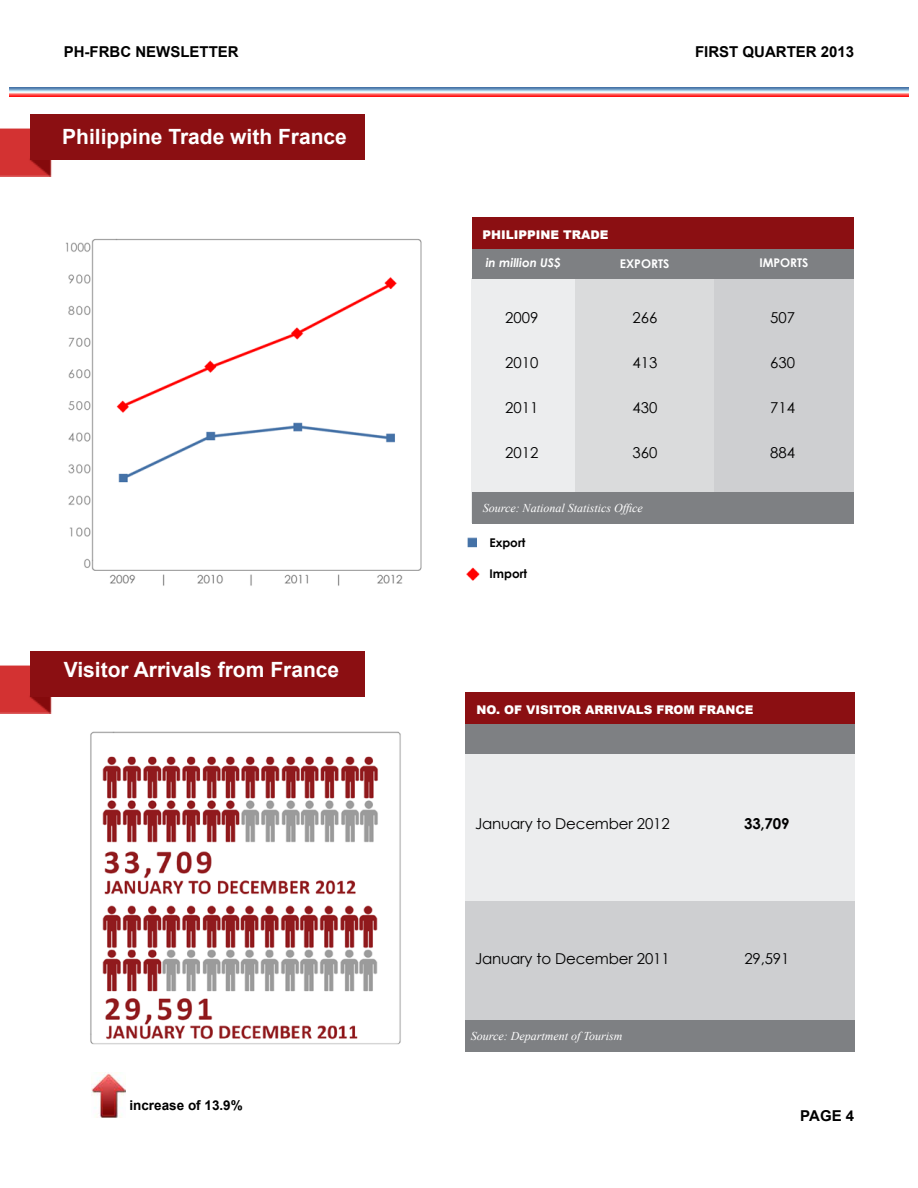
<style>
.page{position:relative;width:918px;height:1188px;background:#fff}
.page>*{position:absolute;margin:0;border:0;box-sizing:border-box;transform-origin:0 0}
.t1{font:700 21px "Arial";color:#fff}
.t2{font:15px "Century Gothic";letter-spacing:-.01em;color:#000}
.t3{font:700 15px "Arial";color:#000}
.t4{font:700 15px "Century Gothic";color:#000}
.t5{font:700 13.5px "Arial";color:#000}
.t6{font:italic 12px "Times New Roman";color:#fff}
.t7{font:900 12px "Arial";color:#fff}
.t8{font:700 12px "Century Gothic";color:#fff}
.t9{font:700 12px "Century Gothic";color:#000}
.t10{font:italic 700 12px "Century Gothic";color:#fff}
</style>
<div class="page">
<img style="left:10px;top:88px;width:898px;height:8px">
<img style="left:0;top:128px;width:339px;height:48px">
<div style="left:30px;top:114px;width:335px;height:45px;background:#8b0f12"></div>
<img style="left:66px;top:238px;width:356px;height:348px">
<div style="left:465px;top:753px;width:389px;height:160px;background:#ecedee"></div>
<div style="left:465px;top:901px;width:389px;height:141px;background:#cecfd1"></div>
<div style="left:465px;top:722px;width:389px;height:31px;background:#7e8083"></div>
<div style="left:465px;top:692px;width:389px;height:31px;background:#8b0f12"></div>
<div style="left:465px;top:1020px;width:389px;height:31px;background:#7e8083"></div>
<img style="left:466px;top:537px;width:13px;height:44px">
<div style="left:472px;top:278px;width:142px;height:244px;background:#ecedee"></div>
<div style="left:575px;top:237px;width:139px;height:279px;background:#dadbdc"></div>
<div style="left:714px;top:255px;width:139px;height:267px;background:#cecfd1"></div>
<div style="left:472px;top:247px;width:381px;height:31px;background:#7e8083"></div>
<div style="left:472px;top:217px;width:381px;height:31px;background:#8b0f12"></div>
<div style="left:472px;top:492px;width:382px;height:31px;background:#7e8083"></div>
<img style="left:90px;top:731px;width:311px;height:314px">
<img style="left:91px;top:1072px;width:34px;height:45px">
<img style="left:0;top:651px;width:339px;height:62px">
<div style="left:30px;top:652px;width:335px;height:45px;background:#8b0f12"></div>
<p class="t3" style="left:64px;top:41px;width:175px">pH-FRbc newsletter</p>
<p class="t3" style="left:695px;top:41px;width:161px">first quarter 2013</p>
<h1 class="t1" style="left:62px;top:123px;width:286px">Philippine Trade with France</h1>
<h1 class="t1" style="left:64px;top:656px;width:277px">Visitor Arrivals from France</h1>
<p class="t5" style="left:129px;top:1096px;width:115px">increase of 13.9%</p>
<p class="t7" style="left:483px;top:226px;width:127px">PHILIPPINE TRADE</p>
<p class="t10" style="left:486px;top:254px;width:77px">in million US$</p>
<p class="t8" style="left:620px;top:254px;width:51px">EXPORTS</p>
<p class="t8" style="left:759px;top:254px;width:51px">IMPORTS</p>
<p class="t2" style="left:505px;top:307px;width:35px">2009</p>
<p class="t2" style="left:505px;top:352px;width:35px">2010</p>
<p class="t2" style="left:505px;top:397px;width:35px">2011</p>
<p class="t2" style="left:505px;top:442px;width:35px">2012</p>
<p class="t2" style="left:632px;top:307px;width:26px">266</p>
<p class="t2" style="left:632px;top:352px;width:26px">413</p>
<p class="t2" style="left:632px;top:397px;width:26px">430</p>
<p class="t2" style="left:632px;top:442px;width:26px">360</p>
<p class="t6" style="left:483px;top:499px;width:161px">Source: National Statistics Office</p>
<p class="t9" style="left:489px;top:534px;width:37px">Export</p>
<p class="t9" style="left:490px;top:564px;width:39px">Import</p>
<p class="t2" style="left:770px;top:307px;width:26px">507</p>
<p class="t2" style="left:770px;top:352px;width:26px">630</p>
<p class="t2" style="left:770px;top:397px;width:26px">714</p>
<p class="t2" style="left:770px;top:442px;width:26px">884</p>
<p class="t7" style="left:476px;top:701px;width:118px">NO. OF VISITOR ARRIVALS</p>
<p class="t7" style="left:656px;top:701px;width:99px">FROM FRANCE</p>
<p class="t2" style="left:475px;top:813px;width:196px">January to December 2012</p>
<p class="t2" style="left:475px;top:948px;width:196px">January to December 2011</p>
<p class="t6" style="left:471px;top:1028px;width:153px">Source: Department of Tourism</p>
<p class="t4" style="left:744px;top:812px;width:47px">33,709</p>
<p class="t2" style="left:744px;top:948px;width:46px">29,591</p>
<p class="t3" style="left:800px;top:1106px;width:55px">page 4</p>
</div>
